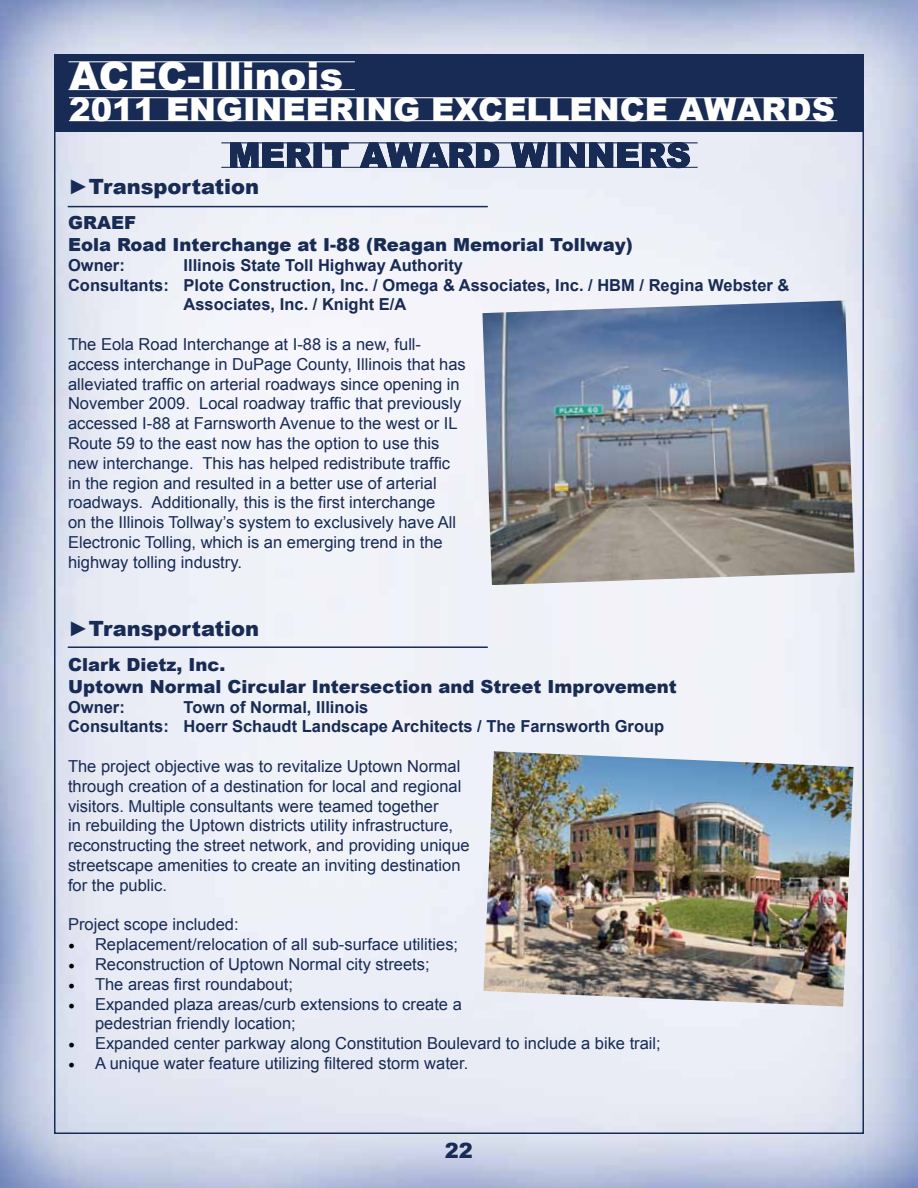
<style>
.page{position:relative;width:918px;height:1188px;background:#fff}
.page>*{position:absolute;margin:0;border:0;box-sizing:border-box;transform-origin:0 0}
.t1{font:900 39px "Arial";color:#fff}
.t2{font:900 32.25px "Arial";color:#fff}
.t3{font:900 21px "Arial";color:#182b54}
.t4{font:900 18px/21.6px "Arial";color:#182b54}
.t5{font:16.5px/19.8px "Arial";color:#182b54}
.t6{font:700 16.5px/19.8px "Arial";color:#182b54}
.s1{font-family:"Minion Pro";font-size:18px;color:#000}
</style>
<div class="page">
<img style="left:0;top:0;width:918px;height:1188px">
<div style="left:55px;top:55px;width:808px;height:77px;background:#182b54"></div>
<hr style="left:69px;top:97px;width:768px;height:1px;background:#fff">
<hr style="left:69px;top:120px;width:768px;height:1px;background:#fff">
<hr style="left:69px;top:61px;width:286px;height:1px;background:#fff">
<hr style="left:69px;top:89px;width:286px;height:1px;background:#fff">
<hr style="left:68px;top:206px;width:419px;height:1px;background:#182b54">
<svg style="left:217px;top:132px;width:484px;height:51px;background:#a6aec1"></svg>
<hr style="left:222px;top:143px;width:475px;height:1px;background:#182b54">
<hr style="left:222px;top:167px;width:475px;height:1px;background:#182b54">
<img style="left:482px;top:300px;width:373px;height:285px">
<img style="left:483px;top:751px;width:371px;height:256px">
<hr style="left:68px;top:646px;width:419px;height:2px;background:#182b54">
<h1 class="t1" style="left:69px;top:47px;width:276px">ACEC-Illinois</h1>
<h2 class="t2" style="left:69px;top:86px;width:767px">2011 ENGINEERING EXCELLENCE AWARDS</h2>
<p class="t3" style="left:68px;top:172px;width:193px">►Transportation</p>
<p class="t4" style="left:68px;top:212px;width:566px">GRAEF<br>Eola Road Interchange at I-88 (Reagan Memorial Tollway)</p>
<p class="t6" style="left:68px;top:256px;width:58px">Owner:</p>
<p class="t6" style="left:184px;top:256px;width:281px">Illinois State Toll Highway Authority</p>
<p class="t6" style="left:68px;top:275px;width:723px">Consultants: Plote Construction, Inc. / Omega &amp; Associates, Inc. / HBM / Regina Webster &amp;</p>
<p class="t6" style="left:184px;top:295px;width:224px">Associates, Inc. / Knight E/A</p>
<p class="t5" style="left:68px;top:334px;width:399px">The Eola Road Interchange at I-88 is a new, full&shy;access interchange in DuPage County, Illinois that has alleviated traffic on arterial roadways since opening in November 2009. Local roadway traffic that previously accessed I-88 at Farnsworth Avenue to the west or IL Route 59 to the east now has the option to use this new interchange. This has helped redistribute traffic in the region and resulted in a better use of arterial roadways. Additionally, this is the first interchange<br>on the Illinois Tollway’s system to exclusively have All Electronic Tolling, which is an emerging trend in the highway tolling industry.</p>
<p class="t3" style="left:68px;top:613px;width:193px">►Transportation</p>
<p class="t4" style="left:68px;top:653px;width:610px">Clark Dietz, Inc.<br>Uptown Normal Circular Intersection and Street Improvement</p>
<p class="t6" style="left:68px;top:697px;width:58px">Owner:</p>
<p class="t6" style="left:68px;top:697px;width:598px;text-indent:116px">Town of Normal, Illinois<br>Consultants: Hoerr Schaudt Landscape Architects / The Farnsworth Group</p>
<p class="t5" style="left:68px;top:757px;width:403px">The project objective was to revitalize Uptown Normal through creation of a destination for local and regional visitors. Multiple consultants were teamed together<br>in rebuilding the Uptown districts utility infrastructure, reconstructing the street network, and providing unique streetscape amenities to create an inviting destination for the public.</p>
<p class="t5" style="left:68px;top:915px;width:172px">Project scope included:</p>
<p class="t5" style="left:68px;top:935px;width:392px"><span class="s1">•</span> Replacement/relocation of all sub-surface utilities;</p>
<p class="t5" style="left:68px;top:955px;width:363px"><span class="s1">•</span> Reconstruction of Uptown Normal city streets;</p>
<p class="t5" style="left:68px;top:974px;width:227px"><span class="s1">•</span> The areas first roundabout;</p>
<p class="t5" style="left:95px;top:994px;width:368px;text-indent:-27px"><span class="s1">•</span> Expanded plaza areas/curb extensions to create a pedestrian friendly location;</p>
<p class="t5" style="left:68px;top:1034px;width:594px"><span class="s1">•</span> Expanded center parkway along Constitution Boulevard to include a bike trail;</p>
<p class="t5" style="left:68px;top:1054px;width:402px"><span class="s1">•</span> A unique water feature utilizing filtered storm water.</p>
<p class="t3" style="left:445px;top:1135px;width:30px">22</p>
</div>
